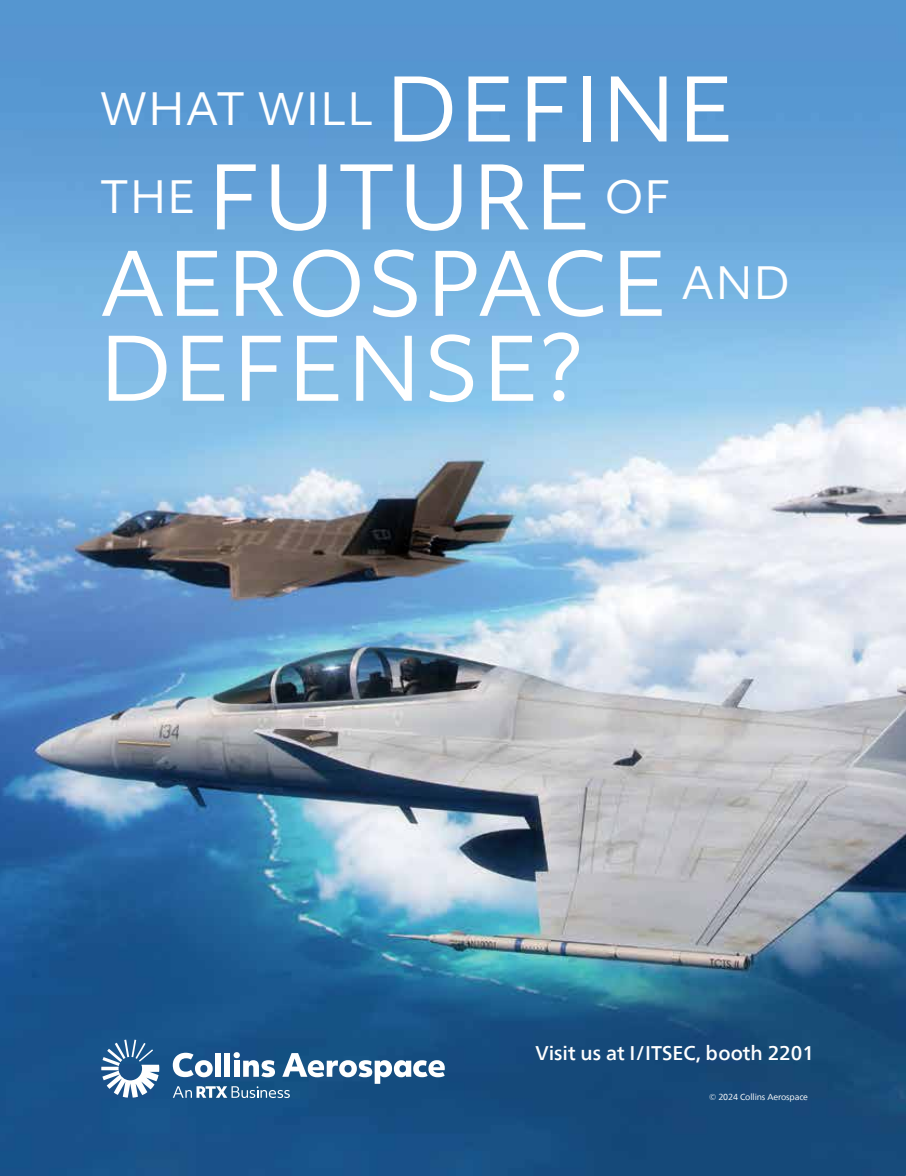
<style>
.page{position:relative;width:906px;height:1176px;background:#fff}
.page>*{position:absolute;margin:0;border:0;box-sizing:border-box;transform-origin:0 0}
.t1{font:85.5px/85.7px "Objektiv Mk 2";letter-spacing:.03em;color:#fff}
.t2{font:42.75px "Objektiv Mk 2";letter-spacing:.03em;color:#fff}
.t3{font:500 19.65px "Neue Frutiger World";color:#fff}
.t4{font:8.7px "Neue Frutiger World";letter-spacing:-.01em;color:#fff}
.s1{font-size:85.5px}
</style>
<div class="page">
<img style="left:0;top:0;width:905px;height:1175px">
<svg style="left:101px;top:1039px;width:58px;height:58px"></svg>
<svg style="left:173px;top:1051px;width:271px;height:46px"></svg>
<p class="t2" style="left:100px;top:79px;width:636px">WHAT WILL <span class="s1">DEFINE</span></p>
<p class="t1" style="left:100px;top:154px;width:690px"><sup>THE</sup> FUTURE <sup>OF<br></sup>AEROSPACE <sup>AND<br></sup>DEFENSE?</p>
<p class="t3" style="left:535px;top:1036px;width:280px">Visit us at I/ITSEC, booth 2201</p>
<p class="t4" style="left:708px;top:1089px;width:101px">© 2024 Collins Aerospace</p>
</div>
